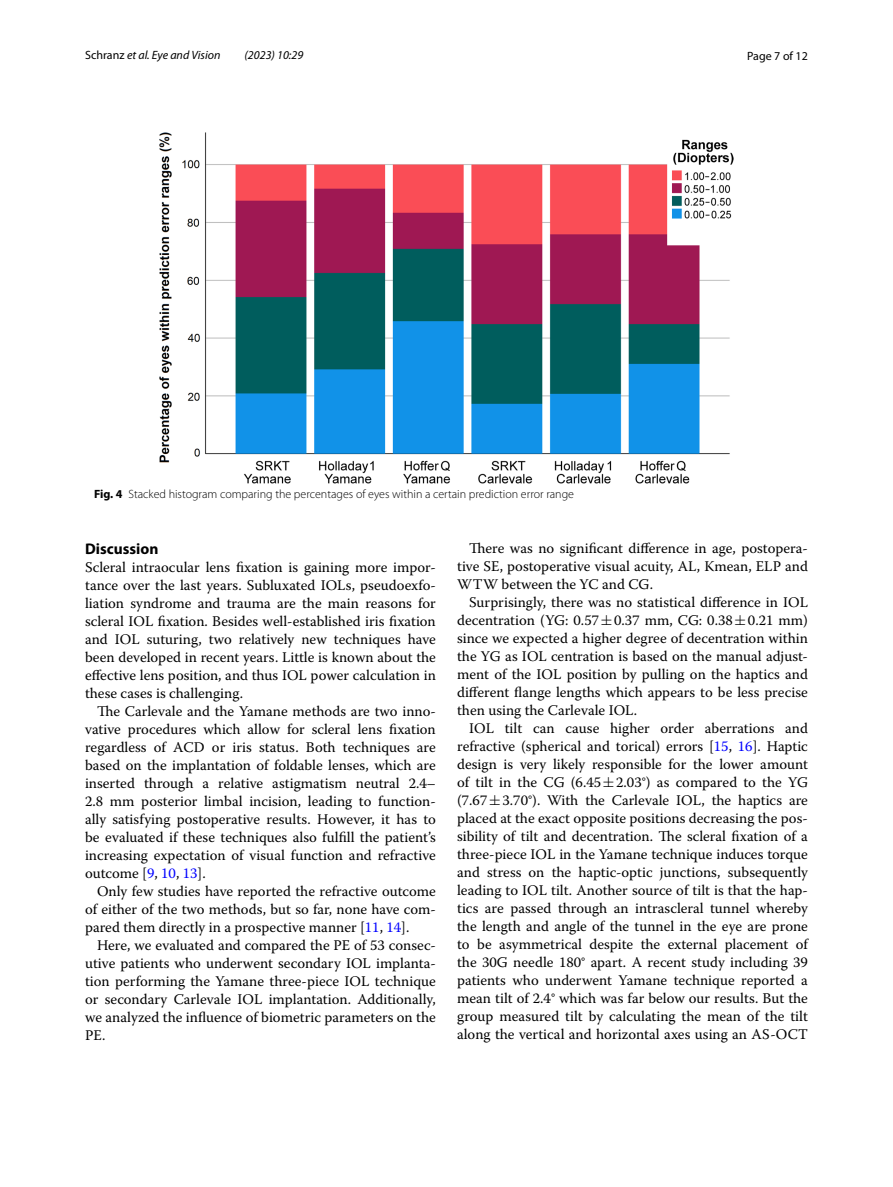
<style>
.page{position:relative;width:893px;height:1187px;background:#fff}
.page>*{position:absolute;margin:0;border:0;box-sizing:border-box;transform-origin:0 0}
.t1{font:700 15.45px "Myriad Pro";color:#000}
.t2{font:14.7px/18px "Warnock Pro";color:#000;text-align:justify}
.t3{font:300 12px "Myriad Pro";color:#000}
.t4{font:italic 12px "Myriad Pro";color:#000}
.t5{font:12px "Myriad Pro";color:#000}
.s1{font-style:normal}
.s2{font-weight:700}
.s3{color:#00f}
.s4{font-family:"MTSY"}
</style>
<div class="page">
<img style="left:159px;top:133px;width:574px;height:350px">
<p class="t4" style="left:85px;top:48px;width:137px"><span class="s1">Schranz</span> et al. Eye and Vision</p>
<p class="t4" style="left:245px;top:48px;width:60px">(2023) 10:29</p>
<p class="t5" style="left:747px;top:48px;width:62px">Page 7 of 12</p>
<p class="t3" style="left:94px;top:487px;width:482px"><span class="s2">Fig. 4</span> Stacked histogram comparing the percentages of eyes within a certain prediction error range</p>
<p class="t1" style="left:85px;top:538px;width:75px">Discussion</p>
<p class="t2" style="left:85px;top:558px;width:352px">Scleral intraocular lens fixation is gaining more impor&shy;tance over the last years. Subluxated IOLs, pseudoexfo&shy;liation syndrome and trauma are the main reasons for scleral IOL fixation. Besides well-established iris fixation and IOL suturing, two relatively new techniques have been developed in recent years. Little is known about the effective lens position, and thus IOL power calculation in these cases is challenging.</p>
<p class="t2" style="left:85px;top:701px;width:352px;text-indent:12px">The Carlevale and the Yamane methods are two inno&shy;vative procedures which allow for scleral lens fixation regardless of ACD or iris status. Both techniques are based on the implantation of foldable lenses, which are inserted through a relative astigmatism neutral 2.4– 2.8 mm posterior limbal incision, leading to function&shy;ally satisfying postoperative results. However, it has to be evaluated if these techniques also fulfill the patient’s increasing expectation of visual function and refractive outcome [<span class="s3">9</span>, <span class="s3">10</span>, <span class="s3">13</span>].</p>
<p class="t2" style="left:85px;top:881px;width:352px;text-indent:12px">Only few studies have reported the refractive outcome of either of the two methods, but so far, none have com&shy;pared them directly in a prospective manner [<span class="s3">11</span>, <span class="s3">14</span>].</p>
<p class="t2" style="left:85px;top:936px;width:352px;text-indent:12px">Here, we evaluated and compared the PE of 53 consec&shy;utive patients who underwent secondary IOL implanta&shy;tion performing the Yamane three-piece IOL technique or secondary Carlevale IOL implantation. Additionally, we analyzed the influence of biometric parameters on the PE.</p>
<p class="t2" style="left:457px;top:539px;width:352px;text-indent:12px">There was no significant difference in age, postopera&shy;tive SE, postoperative visual acuity, AL, Kmean, ELP and WTW between the YC and CG.</p>
<p class="t2" style="left:457px;top:593px;width:352px;text-indent:12px">Surprisingly, there was no statistical difference in IOL decentration (YG: 0.57<span class="s4">±</span>0.37 mm, CG: 0.38<span class="s4">±</span>0.21 mm) since we expected a higher degree of decentration within the YG as IOL centration is based on the manual adjust&shy;ment of the IOL position by pulling on the haptics and different flange lengths which appears to be less precise then using the Carlevale IOL.</p>
<p class="t2" style="left:457px;top:719px;width:352px;text-indent:12px">IOL tilt can cause higher order aberrations and refractive (spherical and torical) errors [<span class="s3">15</span>, <span class="s3">16</span>]. Haptic design is very likely responsible for the lower amount of tilt in the CG (6.45<span class="s4">±</span>2.03°) as compared to the YG (7.67<span class="s4">±</span>3.70°). With the Carlevale IOL, the haptics are placed at the exact opposite positions decreasing the pos&shy;sibility of tilt and decentration. The scleral fixation of a three-piece IOL in the Yamane technique induces torque and stress on the haptic-optic junctions, subsequently leading to IOL tilt. Another source of tilt is that the hap&shy;tics are passed through an intrascleral tunnel whereby the length and angle of the tunnel in the eye are prone to be asymmetrical despite the external placement of the 30G needle 180° apart. A recent study including 39 patients who underwent Yamane technique reported a mean tilt of 2.4° which was far below our results. But the group measured tilt by calculating the mean of the tilt along the vertical and horizontal axes using an AS-OCT</p>
</div>
